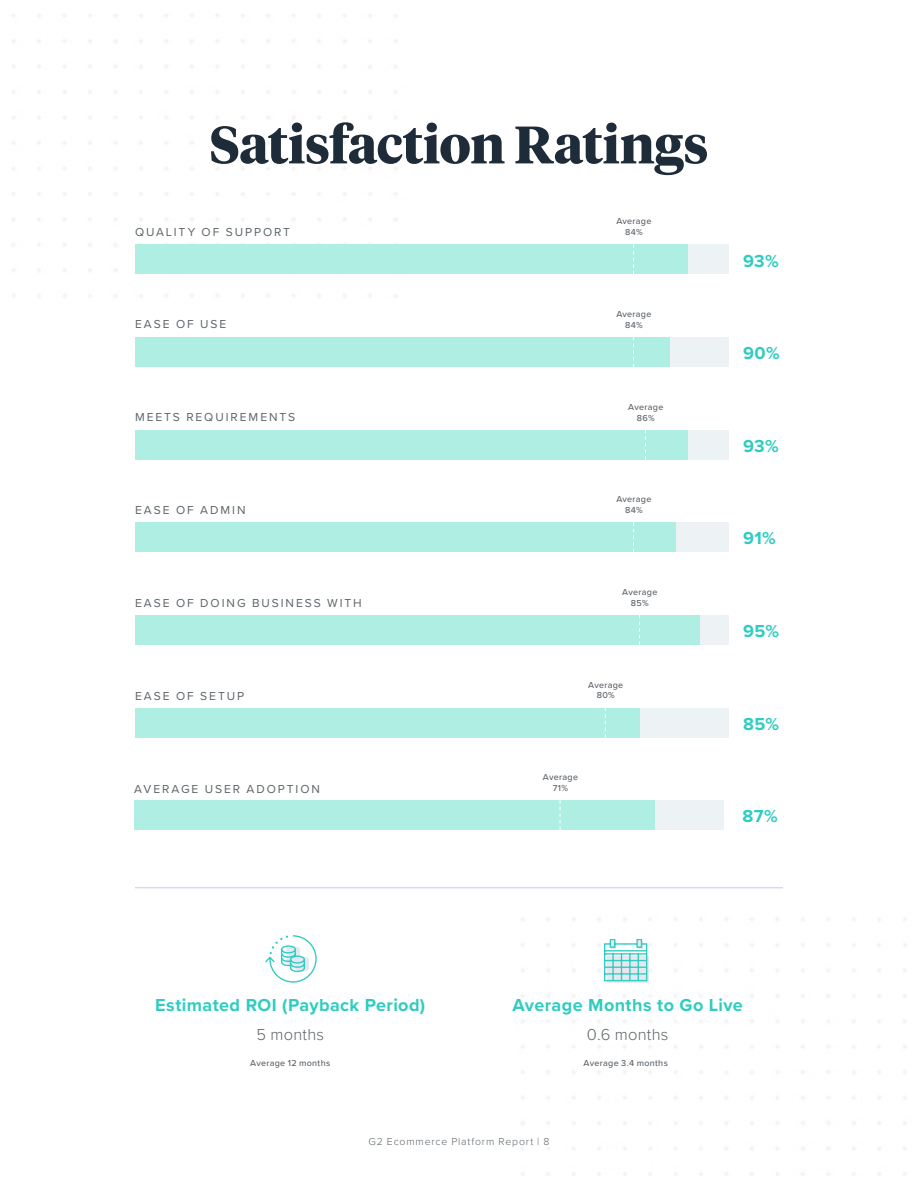
<style>
.page{position:relative;width:918px;height:1188px;background:#fff}
.page>*{position:absolute;margin:0;border:0;box-sizing:border-box;transform-origin:0 0}
.t1{font:700 52.5px "Tiempos Headline";letter-spacing:-.01em;color:#1e2b38}
.t2{font:700 18px "Proxima Nova";letter-spacing:.02em;color:#30ccc1}
.t3{font:300 16.5px "Proxima Nova";letter-spacing:.01em;color:#5c6468}
.t4{font:12px "Proxima Nova";letter-spacing:.16em;color:#5c6468}
.t5{font:300 10.5px "Proxima Nova";letter-spacing:.08em;color:#5c6468}
.t6{font:500 9px/10.8px "Proxima Nova";letter-spacing:.035em;color:#5c6369;text-align:center}
</style>
<div class="page">
<div style="left:607px;top:956px;width:42px;height:27px;background:#e6e8f0"></div>
<svg style="left:604px;top:939px;width:44px;height:43px"></svg>
<svg style="left:265px;top:935px;width:52px;height:48px"></svg>
<div style="left:135px;top:245px;width:594px;height:29px;background:#edf2f5"></div>
<div style="left:135px;top:245px;width:552px;height:29px;background:#afefe3"></div>
<div style="left:135px;top:337px;width:594px;height:30px;background:#edf2f5"></div>
<div style="left:135px;top:337px;width:535px;height:30px;background:#afefe3"></div>
<div style="left:135px;top:430px;width:594px;height:30px;background:#edf2f5"></div>
<div style="left:135px;top:430px;width:552px;height:30px;background:#afefe3"></div>
<div style="left:135px;top:615px;width:594px;height:30px;background:#edf2f5"></div>
<div style="left:135px;top:615px;width:564px;height:30px;background:#afefe3"></div>
<div style="left:135px;top:522px;width:594px;height:30px;background:#edf2f5"></div>
<div style="left:135px;top:522px;width:541px;height:30px;background:#afefe3"></div>
<div style="left:135px;top:708px;width:594px;height:29px;background:#edf2f5"></div>
<div style="left:135px;top:708px;width:505px;height:29px;background:#afefe3"></div>
<div style="left:134px;top:800px;width:590px;height:30px;background:#edf2f5"></div>
<div style="left:134px;top:800px;width:521px;height:30px;background:#afefe3"></div>
<svg style="left:633px;top:337px;width:1px;height:30px"></svg>
<svg style="left:633px;top:245px;width:1px;height:29px"></svg>
<svg style="left:645px;top:430px;width:1px;height:30px"></svg>
<svg style="left:633px;top:522px;width:1px;height:30px"></svg>
<svg style="left:639px;top:615px;width:1px;height:30px"></svg>
<svg style="left:605px;top:708px;width:1px;height:29px"></svg>
<svg style="left:560px;top:800px;width:1px;height:30px"></svg>
<hr style="left:135px;top:887px;width:648px;height:1px;background:#d6dbe6">
<h1 class="t1" style="left:210px;top:108px;width:500px">Satisfaction Ratings</h1>
<p class="t4" style="left:135px;top:223px;width:157px">QUALITY OF SUPPORT</p>
<p class="t4" style="left:135px;top:315px;width:93px">EASE OF USE</p>
<p class="t4" style="left:135px;top:408px;width:162px">MEETS REQUIREMENTS</p>
<p class="t4" style="left:135px;top:501px;width:112px">EASE OF ADMIN</p>
<p class="t4" style="left:135px;top:594px;width:228px">EASE OF DOING BUSINESS WITH</p>
<p class="t4" style="left:135px;top:687px;width:111px">EASE OF SETUP</p>
<p class="t4" style="left:134px;top:780px;width:187px">AVERAGE USER ADOPTION</p>
<p class="t6" style="left:616px;top:216px;width:37px">Average<br>84%</p>
<p class="t6" style="left:616px;top:308px;width:37px">Average<br>84%</p>
<p class="t6" style="left:628px;top:401px;width:37px">Average<br>86%</p>
<p class="t6" style="left:616px;top:494px;width:37px">Average<br>84%</p>
<p class="t6" style="left:622px;top:586px;width:37px">Average<br>85%</p>
<p class="t6" style="left:588px;top:679px;width:37px">Average<br>80%</p>
<p class="t6" style="left:543px;top:771px;width:37px">Average<br>71%</p>
<h2 class="t2" style="left:743px;top:247px;width:37px">93%</h2>
<h2 class="t2" style="left:743px;top:340px;width:38px">90%</h2>
<h2 class="t2" style="left:743px;top:432px;width:37px">93%</h2>
<h2 class="t2" style="left:743px;top:525px;width:34px">91%</h2>
<h2 class="t2" style="left:743px;top:618px;width:37px">95%</h2>
<h2 class="t2" style="left:743px;top:710px;width:38px">85%</h2>
<h2 class="t2" style="left:742px;top:803px;width:37px">87%</h2>
<h2 class="t2" style="left:155px;top:992px;width:272px">Estimated ROI (Payback Period)</h2>
<h2 class="t2" style="left:513px;top:992px;width:232px">Average Months to Go Live</h2>
<h3 class="t3" style="left:256px;top:1023px;width:69px">5 months</h3>
<h3 class="t3" style="left:587px;top:1023px;width:83px">0.6 months</h3>
<p class="t6" style="left:250px;top:1057px;width:82px">Average 12 months</p>
<p class="t6" style="left:584px;top:1057px;width:86px">Average 3.4 months</p>
<p class="t5" style="left:369px;top:1134px;width:182px">G2 Ecommerce Platform Report | 8</p>
</div>
